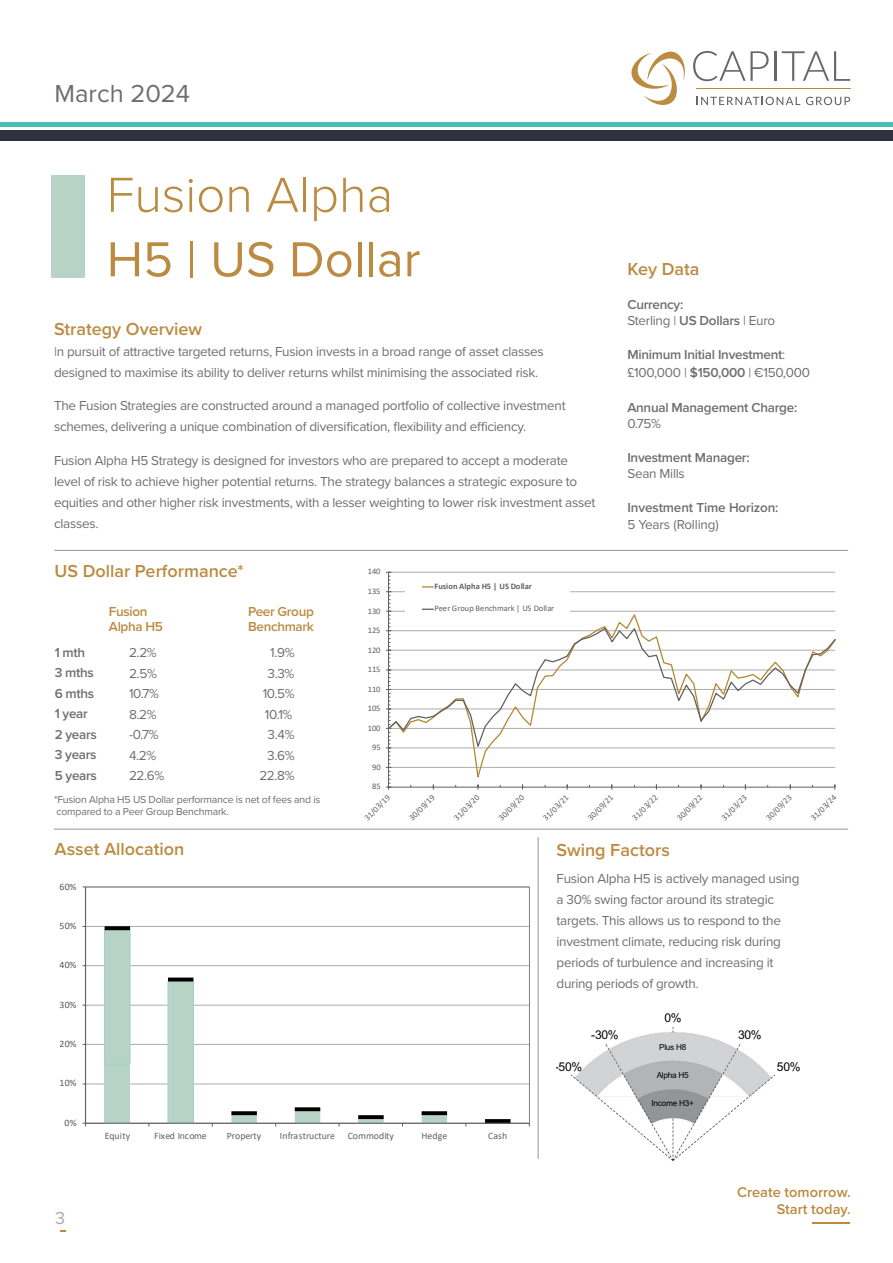
<style>
.page{position:relative;width:893px;height:1263px;background:#fff}
.page>*{position:absolute;margin:0;border:0;box-sizing:border-box;transform-origin:0 0}
.t1{font:300 51px "Proxima Nova";color:#bb8b42}
.t2{font:51px "Proxima Nova";color:#bb8b42}
.t3{font:25.5px "Proxima Nova";color:#6d6e71}
.t4{font:600 18px "Proxima Nova";color:#bb8b42}
.t5{font:18px "Proxima Nova";color:#a7a9ac}
.t6{font:600 14.55px/17.5px "Proxima Nova";color:#bb8b40;text-align:right}
.t7{font:13.5px/21px "Proxima Nova";letter-spacing:-.02em;color:#6d6e71}
.t8{font:600 13.5px/20.5px "Proxima Nova";letter-spacing:-.02em;color:#6d6e71}
.t9{font:600 13.5px/15px "Proxima Nova";letter-spacing:-.025em;color:#bb8b42}
.t10{font:12.15px "Arial";letter-spacing:-.02em;color:#000}
.t11{font:10.5px/12.6px "Proxima Nova";letter-spacing:-.02em;color:#6d6e71}
.t12{font:9.75px "Calibri";color:#606060}
.t13{font:9.75px "Calibri";letter-spacing:.025em;color:#595959}
.t14{font:8.4px "Calibri";letter-spacing:.005em;color:#606060}
.t15{font:700 8.4px "Calibri";letter-spacing:-.005em;color:#606060}
.t16{font:8.25px "Arial";letter-spacing:-.035em;color:#000}
.s1{font-weight:300}
.s2{font-weight:400}
</style>
<div class="page">
<svg style="left:631px;top:51px;width:219px;height:54px"></svg>
<hr style="left:696px;top:88px;width:155px;height:1px;background:#bb8b42">
<hr style="left:0;top:122px;width:893px;height:4px;background:#4bbdb7">
<div style="left:51px;top:175px;width:34px;height:103px;background:#b6d3c6"></div>
<img style="left:571px;top:1027px;width:204px;height:133px">
<hr style="left:538px;top:837px;width:1px;height:322px;background:#939598">
<hr style="left:54px;top:829px;width:794px;height:1px;background:#939598">
<hr style="left:388px;top:611px;width:447px;height:1px;background:#afabab">
<hr style="left:388px;top:591px;width:447px;height:1px;background:#afabab">
<hr style="left:388px;top:572px;width:447px;height:1px;background:#afabab">
<hr style="left:388px;top:787px;width:447px;height:1px;background:#606060">
<svg style="left:386px;top:572px;width:5px;height:218px"></svg>
<svg style="left:388px;top:612px;width:448px;height:171px"></svg>
<svg style="left:388px;top:626px;width:448px;height:125px"></svg>
<div style="left:405px;top:576px;width:164px;height:44px;background:#fff"></div>
<svg style="left:422px;top:586px;width:11px;height:2px"></svg>
<div style="left:0;top:130px;width:893px;height:11px;background:#2f2f40"></div>
<hr style="left:54px;top:550px;width:794px;height:1px;background:#939598">
<hr style="left:85px;top:1084px;width:444px;height:1px;background:#afabab">
<hr style="left:85px;top:1044px;width:444px;height:1px;background:#afabab">
<hr style="left:85px;top:1005px;width:444px;height:1px;background:#afabab">
<hr style="left:85px;top:965px;width:444px;height:1px;background:#afabab">
<hr style="left:85px;top:926px;width:444px;height:1px;background:#afabab">
<div style="left:105px;top:1064px;width:25px;height:59px;background:#b6d3c6"></div>
<div style="left:105px;top:930px;width:25px;height:134px;background:#b6d3c6"></div>
<div style="left:104px;top:930px;width:26px;height:134px;border:1px solid #a2cfd6"></div>
<div style="left:168px;top:981px;width:25px;height:142px;background:#b6d3c6"></div>
<div style="left:168px;top:981px;width:26px;height:142px;border:1px solid #a2cfd6"></div>
<svg style="left:105px;top:926px;width:25px;height:4px"></svg>
<svg style="left:168px;top:977px;width:25px;height:4px"></svg>
<svg style="left:295px;top:1107px;width:25px;height:4px"></svg>
<svg style="left:485px;top:1119px;width:25px;height:4px"></svg>
<hr style="left:85px;top:887px;width:1px;height:236px;background:#606060">
<hr style="left:85px;top:1123px;width:444px;height:1px;background:#606060">
<svg style="left:231px;top:1111px;width:216px;height:15px"></svg>
<hr style="left:813px;top:1222px;width:37px;height:1px;background:#bb8b40">
<h2 class="t3" style="left:55px;top:75px;width:137px">March 2024</h2>
<h1 class="t1" style="left:107px;top:157px;width:288px">Fusion Alpha</h1>
<h1 class="t2" style="left:107px;top:221px;width:315px">H5 | US Dollar</h1>
<h3 class="t4" style="left:54px;top:315px;width:150px">Strategy Overview</h3>
<p class="t7" style="left:54px;top:340px;width:491px"><span class="s1">I</span>n pursuit of attractive targeted returns, Fusion invests in a broad range of asset classes designed to maximise its ability to deliver returns whilst minimising the associated risk.</p>
<p class="t7" style="left:54px;top:395px;width:513px">The Fusion Strategies are constructed around a managed portfolio of collective investment schemes, delivering a unique combination of diversification, flexibility and efficiency.</p>
<p class="t7" style="left:54px;top:450px;width:543px">Fusion Alpha H5 Strategy is designed for investors who are prepared to accept a moderate level of risk to achieve higher potential returns. The strategy balances a strategic exposure to equities and other higher risk investments, with a lesser weighting to lower risk investment asset classes.</p>
<h3 class="t4" style="left:54px;top:557px;width:191px">US Dollar Performance*</h3>
<p class="t8" style="left:55px;top:641px;width:44px">1 mth<br>3 mths<br>6 mths<br>1 year<br>2 years<br>3 years<br>5 years</p>
<p class="t9" style="left:109px;top:603px;width:56px">Fusion<br>Alpha H5</p>
<p class="t9" style="left:248px;top:603px;width:67px">Peer Group<br>Benchmark</p>
<p class="t7" style="left:129px;top:641px;width:29px">2.2%</p>
<p class="t7" style="left:270px;top:641px;width:26px">1.9%</p>
<p class="t7" style="left:129px;top:662px;width:29px">2.5%</p>
<p class="t7" style="left:267px;top:662px;width:29px">3.3%</p>
<p class="t7" style="left:129px;top:682px;width:32px">10.7%</p>
<p class="t7" style="left:263px;top:682px;width:34px">10.5%</p>
<p class="t7" style="left:129px;top:703px;width:29px">8.2%</p>
<p class="t7" style="left:265px;top:703px;width:29px">10.1%</p>
<p class="t7" style="left:129px;top:723px;width:31px">-0.7%</p>
<p class="t7" style="left:267px;top:723px;width:29px">3.4%</p>
<p class="t7" style="left:129px;top:744px;width:29px">4.2%</p>
<p class="t7" style="left:267px;top:744px;width:29px">3.6%</p>
<p class="t7" style="left:129px;top:764px;width:37px">22.6%</p>
<p class="t7" style="left:259px;top:764px;width:37px">22.8%</p>
<p class="t14" style="left:368px;top:566px;width:14px">140</p>
<p class="t14" style="left:368px;top:585px;width:14px">135</p>
<p class="t14" style="left:368px;top:605px;width:14px">130</p>
<p class="t14" style="left:368px;top:624px;width:14px">125</p>
<p class="t14" style="left:368px;top:644px;width:14px">120</p>
<p class="t14" style="left:368px;top:663px;width:14px">115</p>
<p class="t14" style="left:368px;top:683px;width:14px">110</p>
<p class="t14" style="left:368px;top:702px;width:14px">105</p>
<p class="t14" style="left:368px;top:722px;width:14px">100</p>
<p class="t14" style="left:372px;top:742px;width:10px">95</p>
<p class="t14" style="left:372px;top:761px;width:10px">90</p>
<p class="t14" style="left:372px;top:781px;width:10px">85</p>
<p class="t15" style="left:434px;top:581px;width:99px">Fusion Alpha H5 | US Dollar</p>
<p class="t14" style="left:434px;top:603px;width:121px">Peer Group Benchmark | US Dollar</p>
<h3 class="t4" style="left:627px;top:255px;width:74px">Key Data</h3>
<p class="t8" style="left:627px;top:296px;width:149px;line-height:16.2px">Currency:<br><span class="s2">Sterling |</span> US Dollars <span class="s2">| Euro</span></p>
<p class="t8" style="left:627px;top:345px;width:184px;line-height:18px">Minimum Initial Investment<span class="s2">: £100,000 |</span> $150,000 <span class="s2">| €150,000</span></p>
<p class="t8" style="left:627px;top:396px;width:171px">Annual Management Charge:</p>
<p class="t7" style="left:627px;top:412px;width:35px">0.75%</p>
<p class="t8" style="left:627px;top:447px;width:124px">Investment Manager:</p>
<p class="t7" style="left:627px;top:462px;width:59px">Sean Mills</p>
<p class="t8" style="left:627px;top:497px;width:153px">Investment Time Horizon:</p>
<p class="t7" style="left:627px;top:513px;width:93px">5 Years (Rolling)</p>
<p class="t11" style="left:54px;top:792px;width:268px">*Fusion Alpha H5 US Dollar performance is net of fees and is compared to a Peer Group Benchmark.</p>
<h3 class="t4" style="left:55px;top:836px;width:131px">Asset Allocation</h3>
<p class="t13" style="left:60px;top:880px;width:18px">60%</p>
<p class="t13" style="left:60px;top:919px;width:18px">50%</p>
<p class="t13" style="left:60px;top:958px;width:18px">40%</p>
<p class="t13" style="left:60px;top:998px;width:18px">30%</p>
<p class="t13" style="left:60px;top:1037px;width:18px">20%</p>
<p class="t13" style="left:60px;top:1076px;width:18px">10%</p>
<p class="t13" style="left:65px;top:1116px;width:14px">0%</p>
<p class="t14" style="left:362px;top:815px;width:34px;rotate:-45deg">31/03/19</p>
<p class="t14" style="left:406px;top:815px;width:34px;rotate:-45deg">30/09/19</p>
<p class="t14" style="left:451px;top:815px;width:34px;rotate:-45deg">31/03/20</p>
<p class="t14" style="left:496px;top:815px;width:34px;rotate:-45deg">30/09/20</p>
<p class="t14" style="left:540px;top:815px;width:34px;rotate:-45deg">31/03/21</p>
<p class="t14" style="left:585px;top:815px;width:34px;rotate:-45deg">30/09/21</p>
<p class="t14" style="left:629px;top:815px;width:34px;rotate:-45deg">31/03/22</p>
<p class="t14" style="left:674px;top:815px;width:34px;rotate:-45deg">30/09/22</p>
<p class="t14" style="left:719px;top:815px;width:34px;rotate:-45deg">31/03/23</p>
<p class="t14" style="left:763px;top:815px;width:34px;rotate:-45deg">30/09/23</p>
<p class="t14" style="left:808px;top:815px;width:34px;rotate:-45deg">31/03/24</p>
<h3 class="t4" style="left:556px;top:836px;width:115px">Swing Factors</h3>
<p class="t7" style="left:556px;top:867px;width:244px">Fusion Alpha H5 is actively managed using a 30% swing factor around its strategic targets. This allows us to respond to the investment climate, reducing risk during periods of turbulence and increasing it during periods of growth.</p>
<p class="t10" style="left:555px;top:1058px;width:29px">-50%</p>
<p class="t10" style="left:665px;top:1010px;width:19px">0%</p>
<p class="t16" style="left:659px;top:1042px;width:29px">Plus H8</p>
<p class="t16" style="left:657px;top:1070px;width:33px">Alpha H5</p>
<p class="t16" style="left:652px;top:1097px;width:44px">Income H3+</p>
<p class="t10" style="left:591px;top:1027px;width:29px">-30%</p>
<p class="t10" style="left:738px;top:1027px;width:25px">30%</p>
<p class="t10" style="left:777px;top:1058px;width:25px">50%</p>
<h3 class="t5" style="left:55px;top:1204px;width:12px">3</h3>
<p class="t12" style="left:105px;top:1129px;width:27px">Equity</p>
<p class="t12" style="left:154px;top:1129px;width:54px">Fixed Income</p>
<p class="t12" style="left:227px;top:1129px;width:36px">Property</p>
<p class="t12" style="left:280px;top:1129px;width:57px">Infrastructure</p>
<p class="t12" style="left:348px;top:1129px;width:48px">Commodity</p>
<p class="t12" style="left:421px;top:1129px;width:27px">Hedge</p>
<p class="t12" style="left:488px;top:1129px;width:20px">Cash</p>
<p class="t6" style="left:737px;top:1183px;width:115px">Create tomorrow.<br>Start today.</p>
</div>
